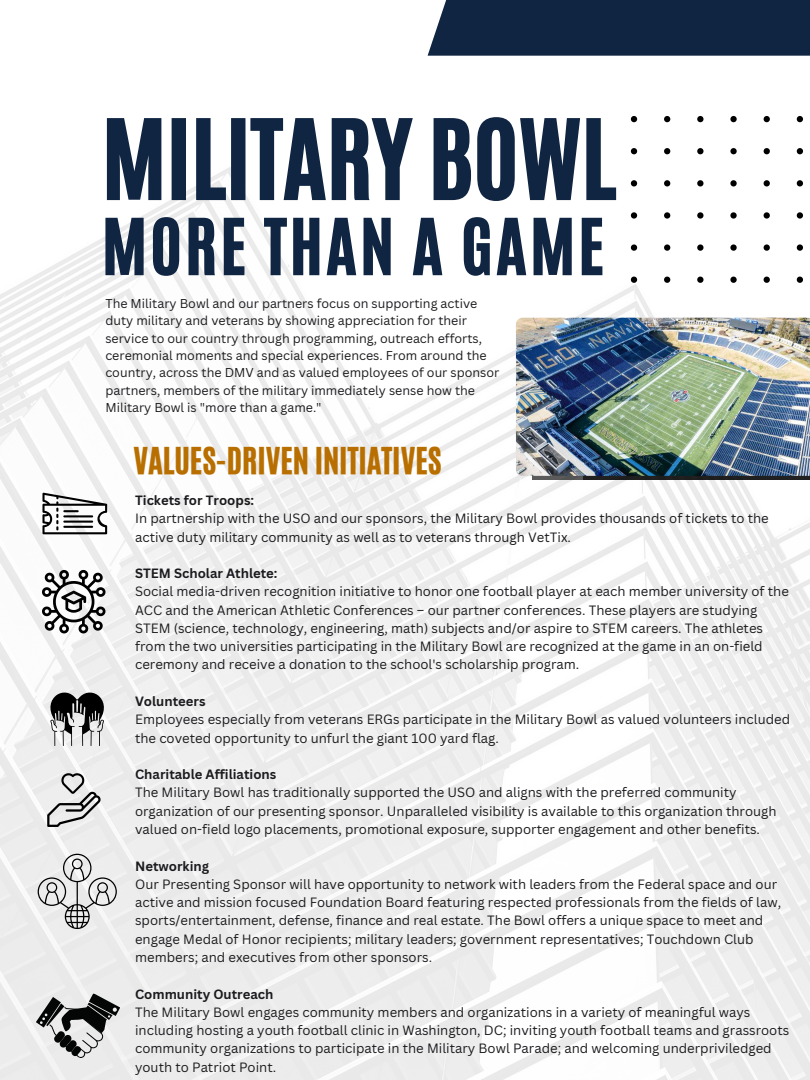
<style>
.page{position:relative;width:810px;height:1080px;background:#fff}
.page>*{position:absolute;margin:0;border:0;box-sizing:border-box;transform-origin:0 0}
.t1{font:92.75px "CA Generated";color:#102542}
.t2{font:65px "CA Generated";letter-spacing:.05em;color:#102542}
.t3{font:31.12px "CA Generated";color:#b86f00}
.t4{font:13.12px/18.2px "Canva Sans";color:#1b1a1e}
.t5{font:700 13.12px "Canva Sans";color:#1b1a1e}
.t6{font:12.5px/17.4px "Canva Sans";color:#1b1a1e}
</style>
<div class="page">
<img style="left:0;top:54px;width:810px;height:1026px">
<div style="left:428px;top:0;width:382px;height:56px;background:#102542"></div>
<svg style="left:631px;top:116px;width:179px;height:167px"></svg>
<svg style="left:42px;top:493px;width:65px;height:41px"></svg>
<svg style="left:42px;top:570px;width:64px;height:63px"></svg>
<svg style="left:48px;top:691px;width:59px;height:55px"></svg>
<svg style="left:47px;top:773px;width:54px;height:54px"></svg>
<div style="left:584px;top:345px;width:226px;height:135px;background:#202020"></div>
<img style="left:516px;top:318px;width:294px;height:158px">
<svg style="left:36px;top:993px;width:84px;height:65px"></svg>
<svg style="left:38px;top:854px;width:79px;height:75px"></svg>
<h1 class="t1" style="left:102px;top:89px;width:515px">MILITARY BOWL</h1>
<h2 class="t2" style="left:102px;top:197px;width:504px">MORE THAN A GAME</h2>
<p class="t6" style="left:105px;top:295px;width:396px">The Military Bowl and our partners focus on supporting active duty military and veterans by showing appreciation for their service to our country through programming, outreach efforts, ceremonial moments and special experiences. From around the country, across the DMV and as valued employees of our sponsor partners, members of the military immediately sense how the Military Bowl is "more than a game."</p>
<h3 class="t3" style="left:133px;top:437px;width:310px">VALUES-DRIVEN INITIATIVES</h3>
<p class="t5" style="left:135px;top:492px;width:121px">Tickets for Troops:</p>
<p class="t4" style="left:135px;top:509px;width:635px">In partnership with the USO and our sponsors, the Military Bowl provides thousands of tickets to the active duty military community as well as to veterans through VetTix.</p>
<p class="t5" style="left:135px;top:565px;width:144px">STEM Scholar Athlete:</p>
<p class="t4" style="left:135px;top:583px;width:655px">Social media-driven recognition initiative to honor one football player at each member university of the ACC and the American Athletic Conferences – our partner conferences. These players are studying STEM (science, technology, engineering, math) subjects and/or aspire to STEM careers. The athletes from the two universities participating in the Military Bowl are recognized at the game in an on-field ceremony and receive a donation to the school's scholarship program.</p>
<p class="t5" style="left:135px;top:693px;width:72px">Volunteers</p>
<p class="t4" style="left:135px;top:710px;width:657px">Employees especially from veterans ERGs participate in the Military Bowl as valued volunteers included the coveted opportunity to unfurl the giant 100 yard flag.</p>
<p class="t5" style="left:135px;top:767px;width:143px">Charitable Affiliations</p>
<p class="t4" style="left:135px;top:784px;width:643px">The Military Bowl has traditionally supported the USO and aligns with the preferred community organization of our presenting sponsor. Unparalleled visibility is available to this organization through valued on-field logo placements, promotional exposure, supporter engagement and other benefits.</p>
<p class="t5" style="left:135px;top:858px;width:76px">Networking</p>
<p class="t4" style="left:135px;top:875px;width:648px">Our Presenting Sponsor will have opportunity to network with leaders from the Federal space and our active and mission focused Foundation Board featuring respected professionals from the fields of law, sports/entertainment, defense, finance and real estate. The Bowl offers a unique space to meet and engage Medal of Honor recipients; military leaders; government representatives; Touchdown Club members; and executives from other sponsors.</p>
<p class="t5" style="left:135px;top:986px;width:140px">Community Outreach</p>
<p class="t4" style="left:135px;top:1003px;width:656px">The Military Bowl engages community members and organizations in a variety of meaningful ways including hosting a youth football clinic in Washington, DC; inviting youth football teams and grassroots community organizations to participate in the Military Bowl Parade; and welcoming underpriviledged youth to Patriot Point.</p>
</div>
